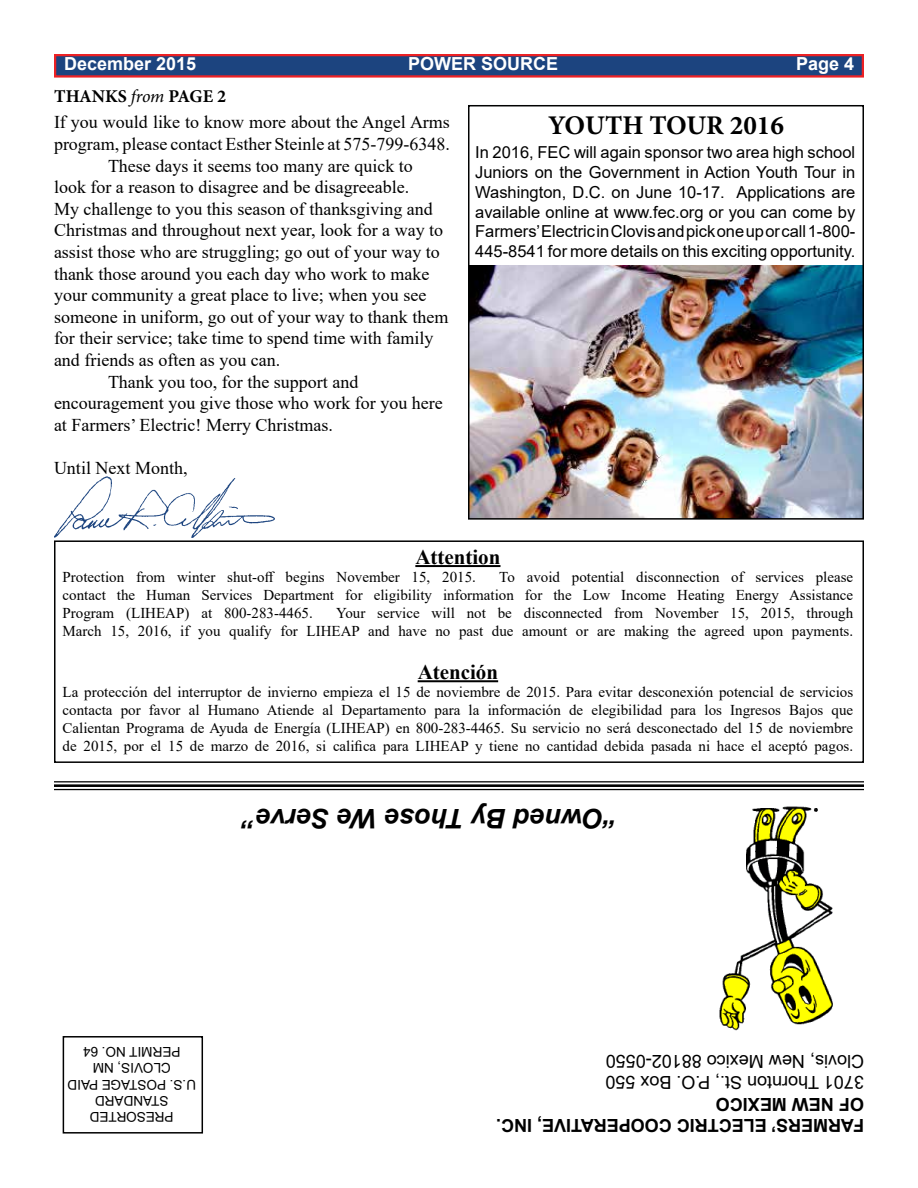
<style>
.page{position:relative;width:918px;height:1188px;background:#fff}
.page>*{position:absolute;margin:0;border:0;box-sizing:border-box;transform-origin:0 0}
.t1{font:italic 700 27px "Arial";color:#000}
.t2{font:700 27px "Minion Pro";color:#000}
.t3{font:700 21px "Times New Roman";color:#000}
.t4{font:18px "Times New Roman";color:#000}
.t5{font:18px/21.6px "Arial";color:#000}
.t6{font:700 18px/21.6px "Arial";color:#000}
.t7{font:700 18px "Arial";color:#fff}
.t8{font:700 18px "Minion Pro";color:#000}
.t9{font:16.5px/19.8px "Arial";color:#000;text-align:justify}
.t10{font:15px/18px "Times New Roman";color:#000;text-align:justify}
.t11{font:13.5px/16.2px "Arial";color:#000;text-align:center}
.s1{font-weight:400;font-style:italic}
</style>
<div class="page">
<div style="left:54px;top:54px;width:810px;height:24px;background:#1c447f;border:2px solid #ed2124"></div>
<img style="left:719px;top:806px;width:114px;height:225px">
<div style="left:63px;top:1036px;width:140px;height:98px;border:2px solid #000"></div>
<hr style="left:54px;top:781px;width:810px;height:1px;background:#000">
<hr style="left:54px;top:784px;width:810px;height:3px;background:#000">
<hr style="left:54px;top:789px;width:810px;height:1px;background:#000">
<img style="left:471px;top:266px;width:390px;height:251px">
<div style="left:468px;top:105px;width:396px;height:415px;border:2px solid #000101"></div>
<div style="left:54px;top:540px;width:810px;height:223px;border:2px solid #000101"></div>
<img style="left:54px;top:476px;width:272px;height:90px">
<hr style="left:415px;top:565px;width:85px;height:2px;background:#000">
<hr style="left:418px;top:680px;width:80px;height:2px;background:#000">
<p class="t7" style="left:64px;top:51px;width:134px">December 2015</p>
<p class="t7" style="left:408px;top:51px;width:152px">POWER SOURCE</p>
<p class="t7" style="left:796px;top:51px;width:60px">Page 4</p>
<p class="t8" style="left:54px;top:84px;width:173px">THANKS <span class="s1">from</span> PAGE 2</p>
<p class="t4" style="left:54px;top:110px;width:397px">If you would like to know more about the Angel Arms</p>
<p class="t4" style="left:54px;top:131px;width:397px">program, please contact Esther Steinle at 575-799-6348.</p>
<p class="t4" style="left:108px;top:153px;width:306px">These days it seems too many are quick to</p>
<p class="t4" style="left:54px;top:174px;width:357px">look for a reason to disagree and be disagreeable.</p>
<p class="t4" style="left:54px;top:196px;width:380px">My challenge to you this season of thanksgiving and</p>
<p class="t4" style="left:54px;top:218px;width:391px">Christmas and throughout next year, look for a way to</p>
<p class="t4" style="left:54px;top:239px;width:387px">assist those who are struggling; go out of your way to</p>
<p class="t4" style="left:54px;top:261px;width:377px">thank those around you each day who work to make</p>
<p class="t4" style="left:54px;top:282px;width:374px">your community a great place to live; when you see</p>
<p class="t4" style="left:54px;top:304px;width:396px">someone in uniform, go out of your way to thank them</p>
<p class="t4" style="left:54px;top:326px;width:381px">for their service; take time to spend time with family</p>
<p class="t4" style="left:54px;top:347px;width:228px">and friends as often as you can.</p>
<p class="t4" style="left:108px;top:369px;width:252px">Thank you too, for the support and</p>
<p class="t4" style="left:54px;top:390px;width:390px">encouragement you give those who work for you here</p>
<p class="t4" style="left:54px;top:412px;width:281px">at Farmers’ Electric! Merry Christmas.</p>
<p class="t4" style="left:54px;top:455px;width:135px">Until Next Month,</p>
<h1 class="t2" style="left:548px;top:107px;width:237px">YOUTH TOUR 2016</h1>
<p class="t9" style="left:475px;top:142px;width:382px">In 2016, FEC will again sponsor two area high school Juniors on the Government in Action Youth Tour in Washington, D.C. on June 10-17. Applications are available online at www.fec.org or you can come by Farmers’ Electric in Clovis and pick one up or call 1-800- 445-8541 for more details on this exciting opportunity.</p>
<h2 class="t3" style="left:415px;top:542px;width:87px">Attention</h2>
<p class="t10" style="left:63px;top:567px;width:415px">Protection from winter shut-off begins November 15, 2015.</p>
<p class="t10" style="left:63px;top:567px;width:792px;text-indent:437px">To avoid potential disconnection of services please contact the Human Services Department for eligibility information for the Low Income Heating Energy Assistance Program (LIHEAP) at 800-283-4465.</p>
<p class="t10" style="left:63px;top:603px;width:792px;text-align:right">Your service will not be disconnected from November 15, 2015, through<br>March 15, 2016, if you qualify for LIHEAP and have no past due amount or are making the agreed upon payments.</p>
<h2 class="t3" style="left:418px;top:657px;width:82px">Atención</h2>
<p class="t10" style="left:63px;top:682px;width:792px">La protección del interruptor de invierno empieza el 15 de noviembre de 2015. Para evitar desconexión potencial de servicios contacta por favor al Humano Atiende al Departamento para la información de elegibilidad para los Ingresos Bajos que Calientan Programa de Ayuda de Energía (LIHEAP) en 800-283-4465. Su servicio no será desconectado del 15 de noviembre de 2015, por el 15 de marzo de 2016, si califica para LIHEAP y tiene no cantidad debida pasada ni hace el aceptó pagos.</p>
<h1 class="t1" style="left:618px;top:836px;width:376px;rotate:-180deg">“Owned By Those We Serve”</h1>
<p class="t11" style="left:196px;top:1125px;width:130px;rotate:-180deg">PRESORTED<br>STANDARD<br>U.S. POSTAGE PAID<br>CLOVIS, NM<br>PERMIT NO. 64</p>
<p class="t5" style="left:864px;top:1093px;width:260px;rotate:-180deg">3701 Thornton St., P.O. Box 550<br>Clovis, New Mexico 88102-0550</p>
<p class="t6" style="left:864px;top:1136px;width:369px;rotate:-180deg">FARMERS’ ELECTRIC COOPERATIVE, INC.<br>OF NEW MEXICO</p>
</div>
